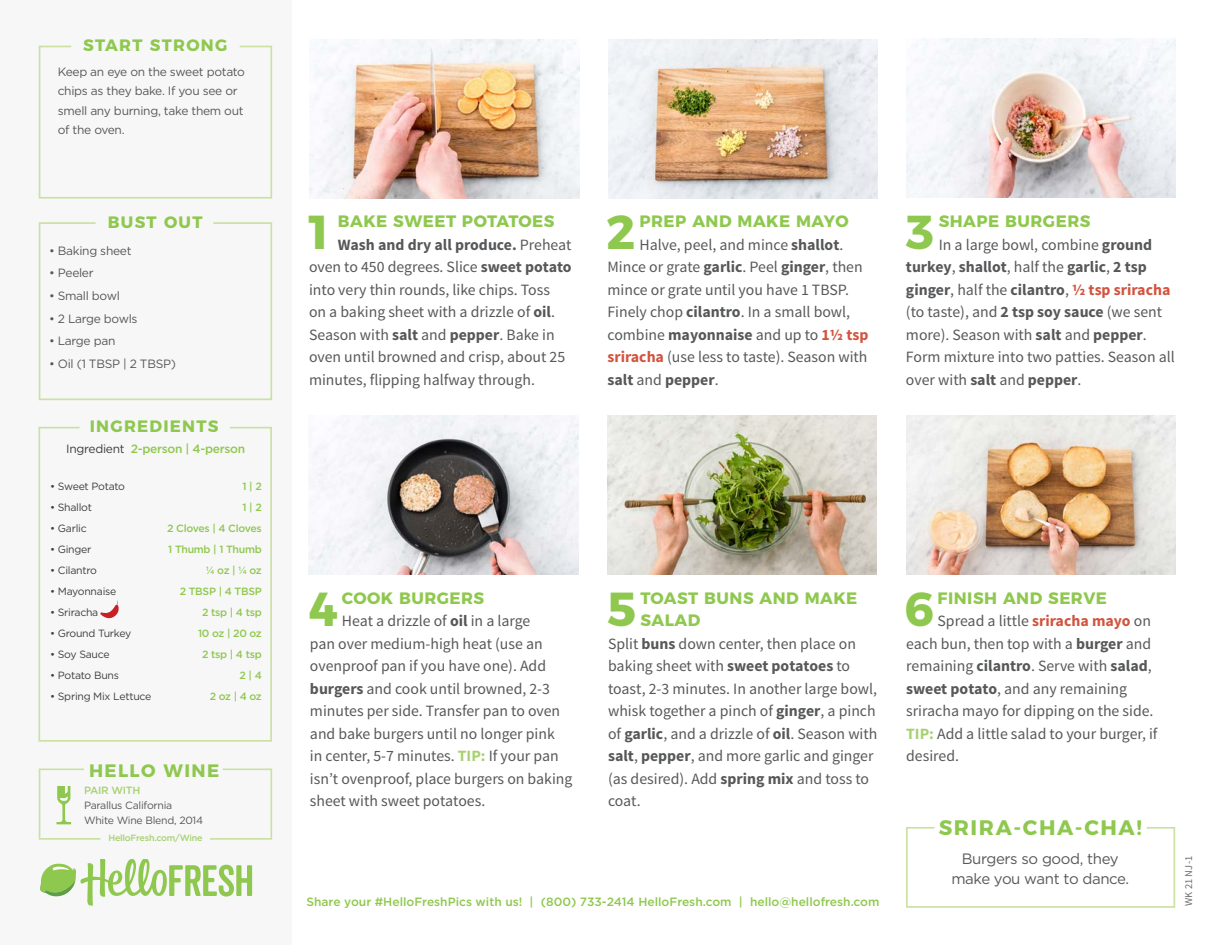
<style>
.page{position:relative;width:1215px;height:945px;background:#fff}
.page>*{position:absolute;margin:0;border:0;box-sizing:border-box;transform-origin:0 0}
.t1{font:700 47.55px "Montserrat";color:#8fc84e}
.t2{font:700 21px "Montserrat";letter-spacing:.075em;color:#8fc84e}
.t3{font:700 18px "Montserrat";letter-spacing:.075em;color:#8fc84e}
.t4{font:700 16.5px/22.5px "Montserrat";letter-spacing:.03em;color:#8fc84e}
.t5{font:700 16.5px "Montserrat";letter-spacing:.075em;color:#8fc84e}
.t6{font:15.75px/22.5px "Source Sans Pro";color:#57585a}
.t7{font:15px/20.1px "Gotham";letter-spacing:-.025em;color:#57585a;text-align:center}
.t8{font:12px/19.5px "Gotham";letter-spacing:-.025em;color:#57585a}
.t9{font:500 12px "Gotham";color:#8fc84e}
.t10{font:500 12px "Gotham";letter-spacing:-.025em;color:#8fc84e}
.t11{font:10.5px "Gotham";letter-spacing:-.025em;color:#3e3e3f}
.t12{font:500 10.5px/21px "Gotham";letter-spacing:-.025em;color:#8fc84e;text-align:right}
.t13{font:10.5px/15px "Gotham";letter-spacing:-.025em;color:#57585a}
.t14{font:500 10.5px "Gotham";letter-spacing:-.025em;color:#a6d170}
.t15{font:10.5px "Source Sans Pro";color:#6c6d70}
.t16{font:500 9px "Gotham";letter-spacing:-.025em;color:#a6d170}
.s1{font-weight:400;color:#3e3e3f}
.s2{font-weight:700}
.s3{font-weight:700;color:#d2543f}
.s4{font-weight:700;color:#a6d170}
</style>
<div class="page">
<div style="left:0;top:0;width:291px;height:945px;background:#f7f7f8"></div>
<img style="left:310px;top:39px;width:269px;height:160px">
<img style="left:608px;top:39px;width:269px;height:160px">
<img style="left:608px;top:416px;width:269px;height:159px">
<img style="left:309px;top:416px;width:270px;height:159px">
<img style="left:907px;top:39px;width:269px;height:159px">
<img style="left:907px;top:416px;width:269px;height:159px">
<svg style="left:38px;top:222px;width:235px;height:179px"></svg>
<svg style="left:38px;top:426px;width:234px;height:316px"></svg>
<svg style="left:38px;top:45px;width:235px;height:154px"></svg>
<svg style="left:38px;top:768px;width:63px;height:72px"></svg>
<svg style="left:210px;top:768px;width:63px;height:72px"></svg>
<svg style="left:40px;top:859px;width:212px;height:47px"></svg>
<svg style="left:906px;top:827px;width:270px;height:81px"></svg>
<p class="t5" style="left:83px;top:32px;width:146px">START STRONG</p>
<p class="t8" style="left:58px;top:62px;width:189px">Keep an eye on the sweet potato chips as they bake. If you see or smell any burning, take them out of the oven.</p>
<p class="t4" style="left:108px;top:210px;width:96px">BUST OUT</p>
<p class="t8" style="left:49px;top:241px;width:84px">• Baking sheet</p>
<p class="t8" style="left:49px;top:263px;width:46px">• Peeler</p>
<p class="t8" style="left:49px;top:286px;width:72px">• Small bowl</p>
<p class="t8" style="left:49px;top:308px;width:90px">• 2 Large bowls</p>
<p class="t8" style="left:49px;top:331px;width:68px">• Large pan</p>
<p class="t8" style="left:49px;top:353px;width:128px">• Oil (1 TBSP | 2 TBSP)</p>
<p class="t5" style="left:90px;top:413px;width:130px">INGREDIENTS</p>
<p class="t10" style="left:66px;top:441px;width:180px"><span class="s1">Ingredient</span> 2-person | 4-person</p>
<p class="t12" style="left:167px;top:475px;width:96px">1 | 2<br>1 | 2<br>2 Cloves | 4 Cloves<br>1 Thumb | 1 Thumb ¼ oz | ¼ oz<br>2 TBSP | 4 TBSP<br>2 tsp | 4 tsp<br>10 oz | 20 oz<br>2 tsp | 4 tsp<br>2 | 4<br>2 oz | 4 oz</p>
<p class="t11" style="left:50px;top:479px;width:76px">• Sweet Potato</p>
<p class="t11" style="left:50px;top:500px;width:43px">• Shallot</p>
<p class="t11" style="left:50px;top:521px;width:38px">• Garlic</p>
<p class="t11" style="left:50px;top:542px;width:43px">• Ginger</p>
<p class="t11" style="left:50px;top:563px;width:48px">• Cilantro</p>
<p class="t11" style="left:50px;top:584px;width:68px">• Mayonnaise</p>
<p class="t11" style="left:50px;top:605px;width:50px">• Sriracha</p>
<p class="t11" style="left:50px;top:626px;width:83px">• Ground Turkey</p>
<p class="t11" style="left:50px;top:647px;width:61px">• Soy Sauce</p>
<p class="t11" style="left:50px;top:668px;width:70px">• Potato Buns</p>
<p class="t11" style="left:50px;top:689px;width:103px">• Spring Mix Lettuce</p>
<p class="t3" style="left:89px;top:756px;width:132px">HELLO WINE</p>
<p class="t14" style="left:84px;top:783px;width:58px">PAIR WITH</p>
<p class="t16" style="left:108px;top:832px;width:96px">HelloFresh.com/Wine</p>
<p class="t13" style="left:84px;top:798px;width:121px">Parallus California<br>White Wine Blend, 2014</p>
<h1 class="t1" style="left:305px;top:193px;width:31px">1</h1>
<p class="t4" style="left:338px;top:209px;width:218px">BAKE SWEET POTATOES</p>
<p class="t6" style="left:309px;top:234px;width:264px;text-indent:29px"><span class="s2">Wash and dry all produce.</span> Preheat oven to 450 degrees. Slice <span class="s2">sweet potato </span>into very thin rounds, like chips. Toss<br>on a baking sheet with a drizzle of <span class="s2">oil</span>.<br>Season with <span class="s2">salt</span> and <span class="s2">pepper</span>. Bake in oven until browned and crisp, about 25 minutes, flipping halfway through.</p>
<h1 class="t1" style="left:606px;top:193px;width:31px">2</h1>
<p class="t4" style="left:639px;top:209px;width:211px">PREP AND MAKE MAYO</p>
<p class="t6" style="left:608px;top:234px;width:263px;text-indent:32px">Halve, peel, and mince <span class="s2">shallot</span>.<br>Mince or grate <span class="s2">garlic</span>. Peel <span class="s2">ginger</span>, then mince or grate until you have 1 TBSP.<br>Finely chop <span class="s2">cilantro</span>. In a small bowl, combine <span class="s2">mayonnaise</span> and up to <span class="s3">1½ tsp sriracha</span> (use less to taste). Season with <span class="s2">salt</span> and <span class="s2">pepper</span>.</p>
<h1 class="t1" style="left:906px;top:193px;width:28px">3</h1>
<p class="t4" style="left:939px;top:209px;width:153px">SHAPE BURGERS</p>
<p class="t6" style="left:906px;top:234px;width:270px;text-indent:33px">In a large bowl, combine <span class="s2">ground turkey</span>, <span class="s2">shallot</span>, half the <span class="s2">garlic</span>, <span class="s2">2 tsp ginger</span>, half the <span class="s2">cilantro</span>, <span class="s3">½ tsp sriracha </span>(to taste), and <span class="s2">2 tsp soy sauce</span> (we sent more). Season with <span class="s2">salt</span> and <span class="s2">pepper</span>.<br>Form mixture into two patties. Season all over with <span class="s2">salt</span> and <span class="s2">pepper</span>.</p>
<h1 class="t1" style="left:309px;top:570px;width:31px">4</h1>
<p class="t4" style="left:342px;top:585px;width:144px">COOK BURGERS</p>
<p class="t6" style="left:310px;top:610px;width:264px;text-indent:32px">Heat a drizzle of <span class="s2">oil</span> in a large<br>pan over medium-high heat (use an ovenproof pan if you have one). Add <span class="s2">burgers</span> and cook until browned, 2-3 minutes per side. Transfer pan to oven and bake burgers until no longer pink<br>in center, 5-7 minutes. <span class="s4">TIP:</span> If your pan isn’t ovenproof, place burgers on baking sheet with sweet potatoes.</p>
<h1 class="t1" style="left:607px;top:570px;width:31px">5</h1>
<p class="t4" style="left:640px;top:585px;width:219px">TOAST BUNS AND MAKE<br>SALAD</p>
<p class="t6" style="left:608px;top:633px;width:271px">Split <span class="s2">buns</span> down center, then place on baking sheet with <span class="s2">sweet potatoes</span> to toast, 2-3 minutes. In another large bowl, whisk together a pinch of <span class="s2">ginger</span>, a pinch of <span class="s2">garlic</span>, and a drizzle of <span class="s2">oil</span>. Season with <span class="s2">salt</span>, <span class="s2">pepper</span>, and more garlic and ginger (as desired). Add <span class="s2">spring mix</span> and toss to coat.</p>
<p class="t9" style="left:306px;top:894px;width:575px">Share your #HelloFreshPics with us! | (800) 733-2414 HelloFresh.com | hello@hellofresh.com</p>
<h1 class="t1" style="left:904px;top:570px;width:31px">6</h1>
<p class="t4" style="left:938px;top:585px;width:171px">FINISH AND SERVE</p>
<p class="t6" style="left:906px;top:610px;width:253px;text-indent:31px">Spread a little <span class="s3">sriracha mayo</span> on each bun, then top with a <span class="s2">burger</span> and remaining <span class="s2">cilantro</span>. Serve with <span class="s2">salad</span>, <span class="s2">sweet potato</span>, and any remaining sriracha mayo for dipping on the side.<br><span class="s4">TIP:</span> Add a little salad to your burger, if desired.</p>
<h2 class="t2" style="left:939px;top:811px;width:205px">SRIRA-CHA-CHA!</h2>
<p class="t7" style="left:951px;top:848px;width:179px">Burgers so good, they make you want to dance.</p>
<p class="t15" style="left:1182px;top:906px;width:51px;rotate:-90deg">WK 21 NJ-1</p>
</div>
